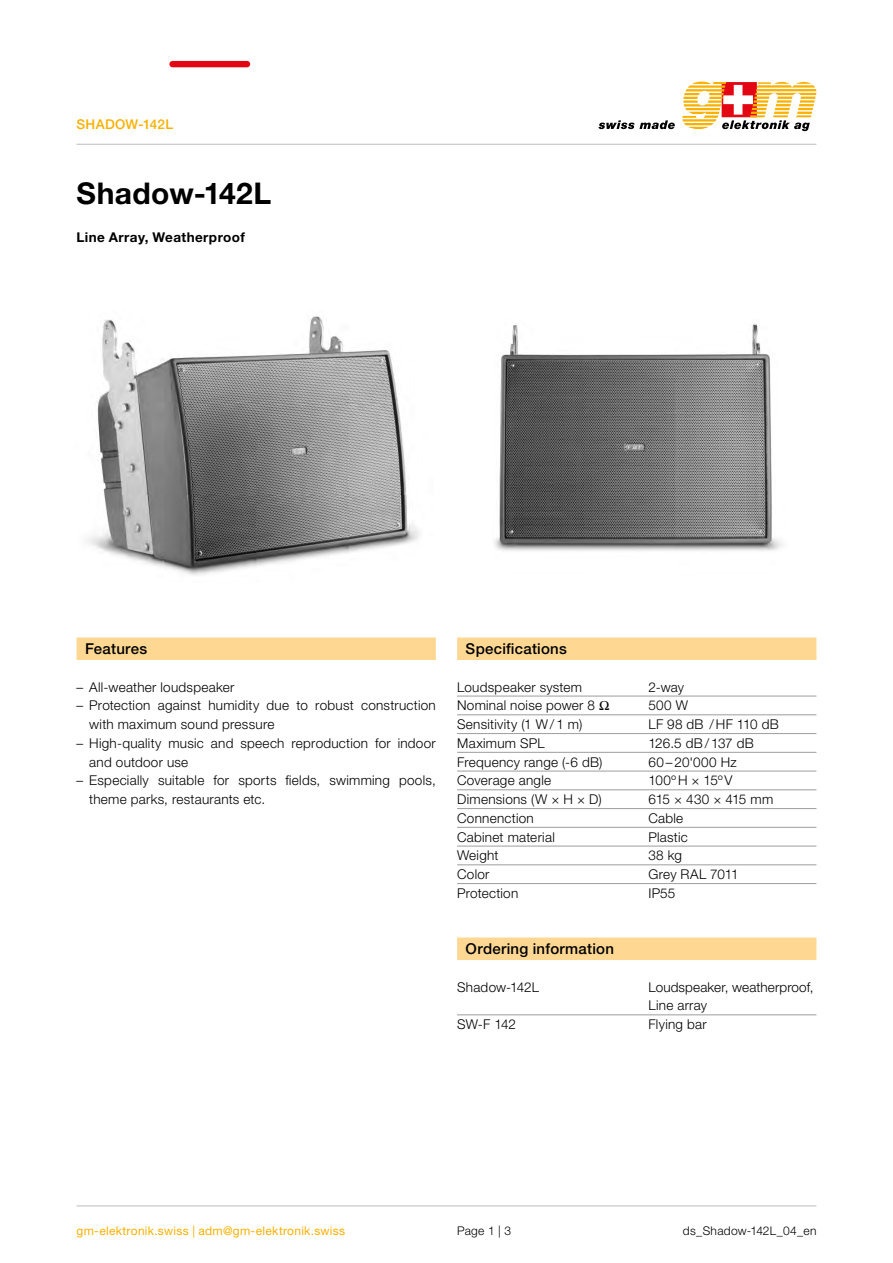
<style>
.page{position:relative;width:893px;height:1263px;background:#fff}
.page>*{position:absolute;margin:0;border:0;box-sizing:border-box;transform-origin:0 0}
.t1{font:700 30px "Helvetica Neue LT";letter-spacing:.015em;color:#000}
.t2{font:500 15px "Helvetica Neue LT";letter-spacing:.015em;color:#000}
.t3{font:300 13.5px/18.8px "Helvetica Neue LT";letter-spacing:.02em;color:#000}
.t4{font:700 13.5px "Helvetica Neue LT";letter-spacing:.03em;color:#000}
.t5{font:300 13.5px "Helvetica Neue LT";letter-spacing:-.005em;color:#000}
.t6{font:300 13.5px "Helvetica Neue LT";letter-spacing:-.015em;color:#000}
.t7{font:500 13.5px "Helvetica Neue LT";letter-spacing:.025em;color:#f9b000}
.t8{font:12px "Helvetica Neue LT";letter-spacing:.02em;color:#f9b000}
.t9{font:300 12px "Helvetica Neue LT";letter-spacing:.025em;color:#000}
</style>
<div class="page">
<svg style="left:682px;top:82px;width:134px;height:49px"></svg>
<svg style="left:598px;top:120px;width:77px;height:9px"></svg>
<hr style="left:77px;top:144px;width:739px;height:1px;background:#bcbcbc">
<hr style="left:77px;top:1206px;width:739px;height:1px;background:#bcbcbc">
<img style="left:494px;top:324px;width:288px;height:227px">
<img style="left:86px;top:316px;width:334px;height:259px">
<div style="left:169px;top:61px;width:81px;height:6px;background:#e30613;border-radius:3px"></div>
<div style="left:457px;top:637px;width:359px;height:23px;background:#fed892"></div>
<hr style="left:457px;top:696px;width:359px;height:1px;background:#9d9d9c">
<hr style="left:457px;top:714px;width:359px;height:1px;background:#9d9d9c">
<hr style="left:457px;top:733px;width:359px;height:1px;background:#9d9d9c">
<hr style="left:457px;top:752px;width:359px;height:1px;background:#9d9d9c">
<hr style="left:457px;top:771px;width:359px;height:1px;background:#9d9d9c">
<hr style="left:457px;top:789px;width:359px;height:1px;background:#9d9d9c">
<hr style="left:457px;top:808px;width:359px;height:1px;background:#9d9d9c">
<hr style="left:457px;top:827px;width:359px;height:1px;background:#9d9d9c">
<hr style="left:457px;top:846px;width:359px;height:1px;background:#9d9d9c">
<hr style="left:457px;top:864px;width:359px;height:1px;background:#9d9d9c">
<hr style="left:457px;top:883px;width:359px;height:1px;background:#9d9d9c">
<div style="left:457px;top:937px;width:359px;height:23px;background:#fed892"></div>
<hr style="left:457px;top:1014px;width:359px;height:1px;background:#9d9d9c">
<div style="left:77px;top:637px;width:359px;height:23px;background:#fed892"></div>
<p class="t7" style="left:77px;top:116px;width:98px">SHADOW-142L</p>
<h1 class="t1" style="left:77px;top:175px;width:196px">Shadow-142L</h1>
<p class="t4" style="left:77px;top:228px;width:170px">Line Array, Weatherproof</p>
<p class="t2" style="left:85px;top:640px;width:64px">Features</p>
<p class="t3" style="left:77px;top:677px;width:159px">– All-weather loudspeaker</p>
<p class="t3" style="left:89px;top:696px;width:348px;text-indent:-13px">– Protection against humidity due to robust construction with maximum sound pressure</p>
<p class="t3" style="left:89px;top:733px;width:348px;text-indent:-13px">– High-quality music and speech reproduction for indoor and outdoor use</p>
<p class="t3" style="left:89px;top:771px;width:348px;text-indent:-13px">– Especially suitable for sports fields, swimming pools, theme parks, restaurants etc.</p>
<p class="t2" style="left:466px;top:640px;width:103px">Specifications</p>
<p class="t3" style="left:457px;top:677px;width:126px">Loudspeaker system</p>
<p class="t3" style="left:648px;top:677px;width:37px">2-way</p>
<p class="t3" style="left:457px;top:696px;width:154px">Nominal noise power 8 Ω</p>
<p class="t3" style="left:648px;top:696px;width:41px">500 W</p>
<p class="t3" style="left:457px;top:715px;width:127px">Sensitivity (1 W/ 1 m)</p>
<p class="t3" style="left:648px;top:715px;width:132px">LF 98 dB / HF 110 dB</p>
<p class="t3" style="left:457px;top:733px;width:89px">Maximum SPL</p>
<p class="t5" style="left:648px;top:735px;width:107px">126.5 dB/ 137 dB</p>
<p class="t3" style="left:457px;top:752px;width:147px">Frequency range (-6 dB)</p>
<p class="t3" style="left:648px;top:752px;width:90px">60 – 20'000 Hz</p>
<p class="t3" style="left:457px;top:771px;width:96px">Coverage angle</p>
<p class="t3" style="left:648px;top:771px;width:86px">100º H × 15ºV</p>
<p class="t3" style="left:457px;top:790px;width:146px">Dimensions (W × H × D)</p>
<p class="t6" style="left:648px;top:791px;width:126px">615 × 430 × 415 mm</p>
<p class="t3" style="left:457px;top:808px;width:78px">Connenction</p>
<p class="t3" style="left:648px;top:808px;width:36px">Cable</p>
<p class="t3" style="left:457px;top:827px;width:99px">Cabinet material</p>
<p class="t3" style="left:648px;top:827px;width:41px">Plastic</p>
<p class="t3" style="left:457px;top:846px;width:43px">Weight</p>
<p class="t3" style="left:648px;top:846px;width:35px">38 kg</p>
<p class="t3" style="left:457px;top:865px;width:34px">Color</p>
<p class="t3" style="left:648px;top:865px;width:92px">Grey RAL 7011</p>
<p class="t3" style="left:457px;top:883px;width:63px">Protection</p>
<p class="t3" style="left:648px;top:883px;width:28px">IP55</p>
<p class="t2" style="left:466px;top:940px;width:150px">Ordering information</p>
<p class="t3" style="left:457px;top:977px;width:83px">Shadow-142L</p>
<p class="t3" style="left:648px;top:977px;width:167px">Loudspeaker, weatherproof,<br>Line array</p>
<p class="t3" style="left:457px;top:1015px;width:60px">SW-F 142</p>
<p class="t3" style="left:648px;top:1015px;width:60px">Flying bar</p>
<p class="t8" style="left:77px;top:1224px;width:270px">gm-elektronik.swiss | adm@gm-elektronik.swiss</p>
<p class="t9" style="left:457px;top:1224px;width:56px">Page 1 | 3</p>
<p class="t9" style="left:683px;top:1224px;width:135px">ds_Shadow-142L_04_en</p>
</div>
